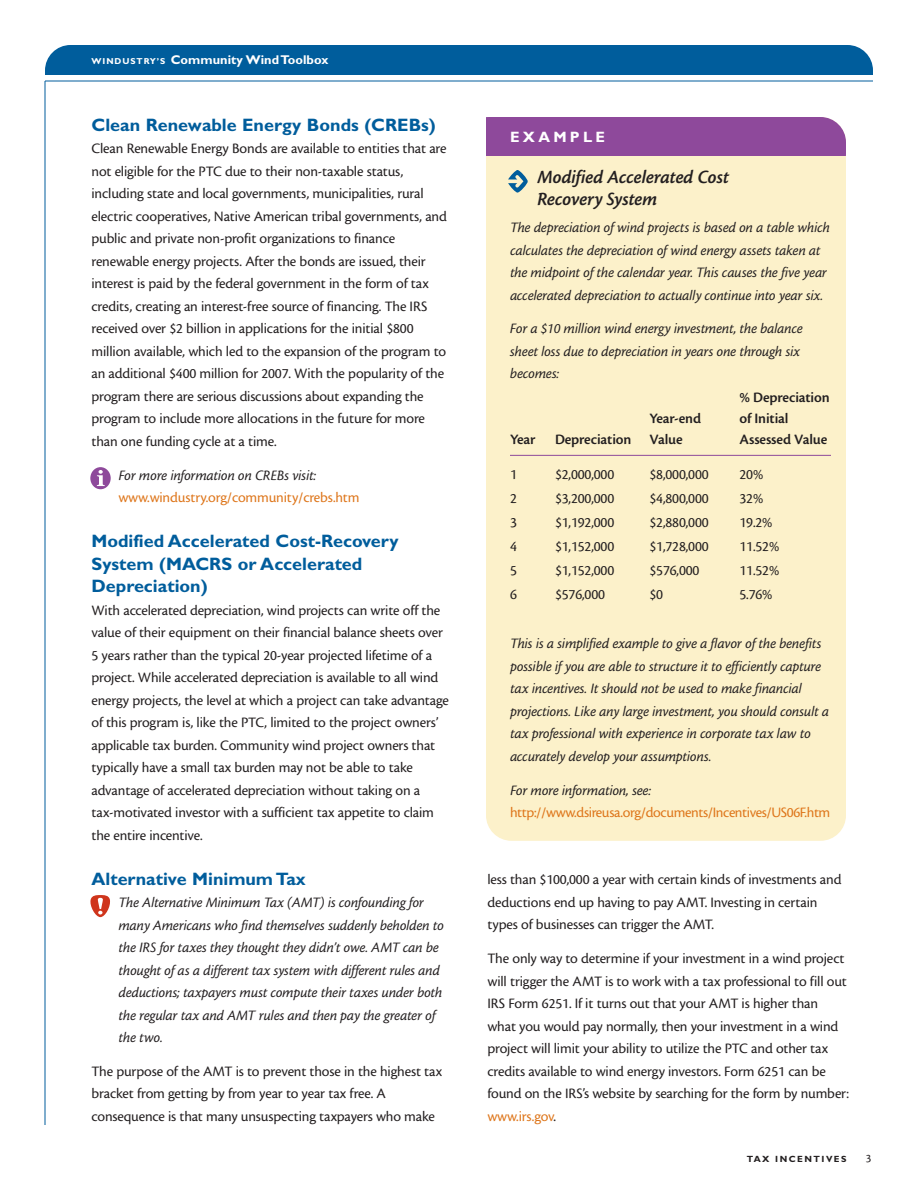
<style>
.page{position:relative;width:918px;height:1188px;background:#fff}
.page>*{position:absolute;margin:0;border:0;box-sizing:border-box;transform-origin:0 0}
.t1{font:19.5px/22.5px "Cronos MM It 574 11";letter-spacing:-.01em;color:#231f20}
.t2{font:700 18px/22.5px "Gill Sans";color:#005d9c}
.t3{font:15px/22.5px "Cronos MM 408 11";letter-spacing:-.01em;color:#231f20}
.t4{font:15px/22.5px "Cronos MM It 408 11";letter-spacing:-.01em;color:#231f20}
.t5{font:15px "Cronos MM 408 11";letter-spacing:-.025em;color:#de761b}
.t6{font:15px "Cronos MM 574 11";letter-spacing:-.01em;color:#231f20}
.t7{font:700 15px "Gill Sans";letter-spacing:.22em;color:#fff}
.t8{font:700 12.75px "Gill Sans";letter-spacing:.005em;color:#fff}
.t9{font:12px "Cronos MM 408 11";color:#231f20}
.t10{font:700 9px "Gill Sans";letter-spacing:.165em;color:#231f20}
.s1{font-size:8.7px}
.s2{color:#de761b}
</style>
<div class="page">
<div style="left:45px;top:45px;width:828px;height:60px;background:#005d9c;border-radius:26px"></div>
<div style="left:45px;top:75px;width:828px;height:32px;background:#fff"></div>
<hr style="left:45px;top:81px;width:828px;height:1px;background:#005d9c">
<hr style="left:45px;top:81px;width:1px;height:1044px;background:#005d9c">
<div style="left:486px;top:117px;width:360px;height:724px;background:#fcf1ca;border-radius:26px"></div>
<div style="left:464px;top:117px;width:382px;height:62px;background:#8e499b;border-radius:26px"></div>
<div style="left:454px;top:117px;width:32px;height:64px;background:#fff"></div>
<div style="left:486px;top:156px;width:360px;height:26px;background:#fcf1ca"></div>
<hr style="left:510px;top:455px;width:321px;height:1px;background:#8e499b">
<div style="left:90px;top:467px;width:21px;height:22px;background:#8e499b;border-radius:50%"></div>
<svg style="left:97px;top:470px;width:8px;height:16px"></svg>
<svg style="left:90px;top:895px;width:20px;height:22px"></svg>
<svg style="left:508px;top:170px;width:20px;height:23px"></svg>
<p class="t8" style="left:92px;top:55px;width:238px"><span class="s1">WINDUSTRY’S</span> Community WindToolbox</p>
<p class="t2" style="left:92px;top:115px;width:346px">Clean Renewable Energy Bonds (CREBs)</p>
<p class="t3" style="left:92px;top:138px;width:357px">Clean Renewable Energy Bonds are available to entities that are not eligible for the PTC due to their non-taxable status, including state and local governments, municipalities, rural electric cooperatives, Native American tribal governments, and public and private non-profit organizations to finance renewable energy projects. After the bonds are issued, their interest is paid by the federal government in the form of tax credits, creating an interest-free source of financing. The IRS received over $2 billion in applications for the initial $800 million available, which led to the expansion of the program to an additional $400 million for 2007. With the popularity of the program there are serious discussions about expanding the program to include more allocations in the future for more than one funding cycle at a time.</p>
<p class="t4" style="left:118px;top:465px;width:199px">For more information on CREBs visit:</p>
<p class="t5" style="left:118px;top:491px;width:243px">www.windustry.org/community/crebs.htm</p>
<p class="t2" style="left:92px;top:532px;width:309px">Modified Accelerated Cost-Recovery<br>System (MACRS or Accelerated<br>Depreciation)</p>
<p class="t3" style="left:92px;top:600px;width:359px">With accelerated depreciation, wind projects can write off the value of their equipment on their financial balance sheets over 5 years rather than the typical 20-year projected lifetime of a project. While accelerated depreciation is available to all wind energy projects, the level at which a project can take advantage of this program is, like the PTC, limited to the project owners’ applicable tax burden. Community wind project owners that typically have a small tax burden may not be able to take advantage of accelerated depreciation without taking on a tax-motivated investor with a sufficient tax appetite to claim the entire incentive.</p>
<p class="t2" style="left:92px;top:869px;width:216px">Alternative Minimum Tax</p>
<p class="t4" style="left:118px;top:892px;width:327px">The Alternative Minimum Tax (AMT) is confounding for many Americans who find themselves suddenly beholden to the IRS for taxes they thought they didn’t owe. AMT can be thought of as a different tax system with different rules and deductions; taxpayers must compute their taxes under both the regular tax and AMT rules and then pay the greater of the two.</p>
<p class="t3" style="left:92px;top:1061px;width:352px">The purpose of the AMT is to prevent those in the highest tax bracket from getting by from year to year tax free. A consequence is that many unsuspecting taxpayers who make</p>
<p class="t7" style="left:510px;top:132px;width:97px">EXAMPLE</p>
<h1 class="t1" style="left:537px;top:167px;width:193px">Modified Accelerated Cost<br>Recovery System</h1>
<p class="t4" style="left:510px;top:217px;width:321px">The depreciation of wind projects is based on a table which calculates the depreciation of wind energy assets taken at the midpoint of the calendar year. This causes the five year accelerated depreciation to actually continue into year six.</p>
<p class="t4" style="left:510px;top:319px;width:294px">For a $10 million wind energy investment, the balance sheet loss due to depreciation in years one through six becomes:</p>
<p class="t6" style="left:740px;top:392px;width:92px">% Depreciation</p>
<p class="t6" style="left:650px;top:413px;width:53px">Year-end</p>
<p class="t6" style="left:739px;top:413px;width:51px">of Initial</p>
<p class="t6" style="left:510px;top:434px;width:27px">Year</p>
<p class="t6" style="left:555px;top:434px;width:129px">Depreciation Value</p>
<p class="t6" style="left:740px;top:434px;width:89px">Assessed Value</p>
<p class="t3" style="left:510px;top:464px;width:8px">1</p>
<p class="t3" style="left:555px;top:464px;width:61px">$2,000,000</p>
<p class="t3" style="left:650px;top:464px;width:61px">$8,000,000</p>
<p class="t3" style="left:740px;top:464px;width:25px">20%</p>
<p class="t3" style="left:510px;top:488px;width:8px">2</p>
<p class="t3" style="left:555px;top:488px;width:61px">$3,200,000</p>
<p class="t3" style="left:650px;top:488px;width:61px">$4,800,000</p>
<p class="t3" style="left:740px;top:488px;width:25px">32%</p>
<p class="t3" style="left:510px;top:512px;width:8px">3</p>
<p class="t3" style="left:555px;top:512px;width:61px">$1,192,000</p>
<p class="t3" style="left:650px;top:512px;width:61px">$2,880,000</p>
<p class="t3" style="left:740px;top:512px;width:34px">19.2%</p>
<p class="t3" style="left:510px;top:536px;width:8px">4</p>
<p class="t3" style="left:555px;top:536px;width:61px">$1,152,000</p>
<p class="t3" style="left:650px;top:536px;width:61px">$1,728,000</p>
<p class="t3" style="left:740px;top:536px;width:41px">11.52%</p>
<p class="t3" style="left:510px;top:560px;width:8px">5</p>
<p class="t3" style="left:555px;top:560px;width:61px">$1,152,000</p>
<p class="t3" style="left:650px;top:560px;width:52px">$576,000</p>
<p class="t3" style="left:740px;top:560px;width:41px">11.52%</p>
<p class="t3" style="left:510px;top:584px;width:8px">6</p>
<p class="t3" style="left:555px;top:584px;width:52px">$576,000</p>
<p class="t3" style="left:650px;top:584px;width:15px">$0</p>
<p class="t3" style="left:740px;top:584px;width:34px">5.76%</p>
<p class="t4" style="left:510px;top:634px;width:320px">This is a simplified example to give a flavor of the benefits possible if you are able to structure it to efficiently capture tax incentives. It should not be used to make financial projections. Like any large investment, you should consult a tax professional with experience in corporate tax law to accurately develop your assumptions.</p>
<p class="t4" style="left:510px;top:780px;width:142px">For more information, see:</p>
<p class="t5" style="left:510px;top:807px;width:322px">http://www.dsireusa.org/documents/Incentives/US06F.htm</p>
<p class="t3" style="left:488px;top:870px;width:355px">less than $100,000 a year with certain kinds of investments and deductions end up having to pay AMT. Investing in certain types of businesses can trigger the AMT.</p>
<p class="t3" style="left:488px;top:948px;width:363px">The only way to determine if your investment in a wind project will trigger the AMT is to work with a tax professional to fill out IRS Form 6251. If it turns out that your AMT is higher than what you would pay normally, then your investment in a wind project will limit your ability to utilize the PTC and other tax credits available to wind energy investors. Form 6251 can be found on the IRS’s website by searching for the form by number: <span class="s2">www.irs.gov</span>.</p>
<p class="t10" style="left:747px;top:1156px;width:101px">TAX INCENTIVES</p>
<p class="t9" style="left:866px;top:1153px;width:7px">3</p>
</div>
